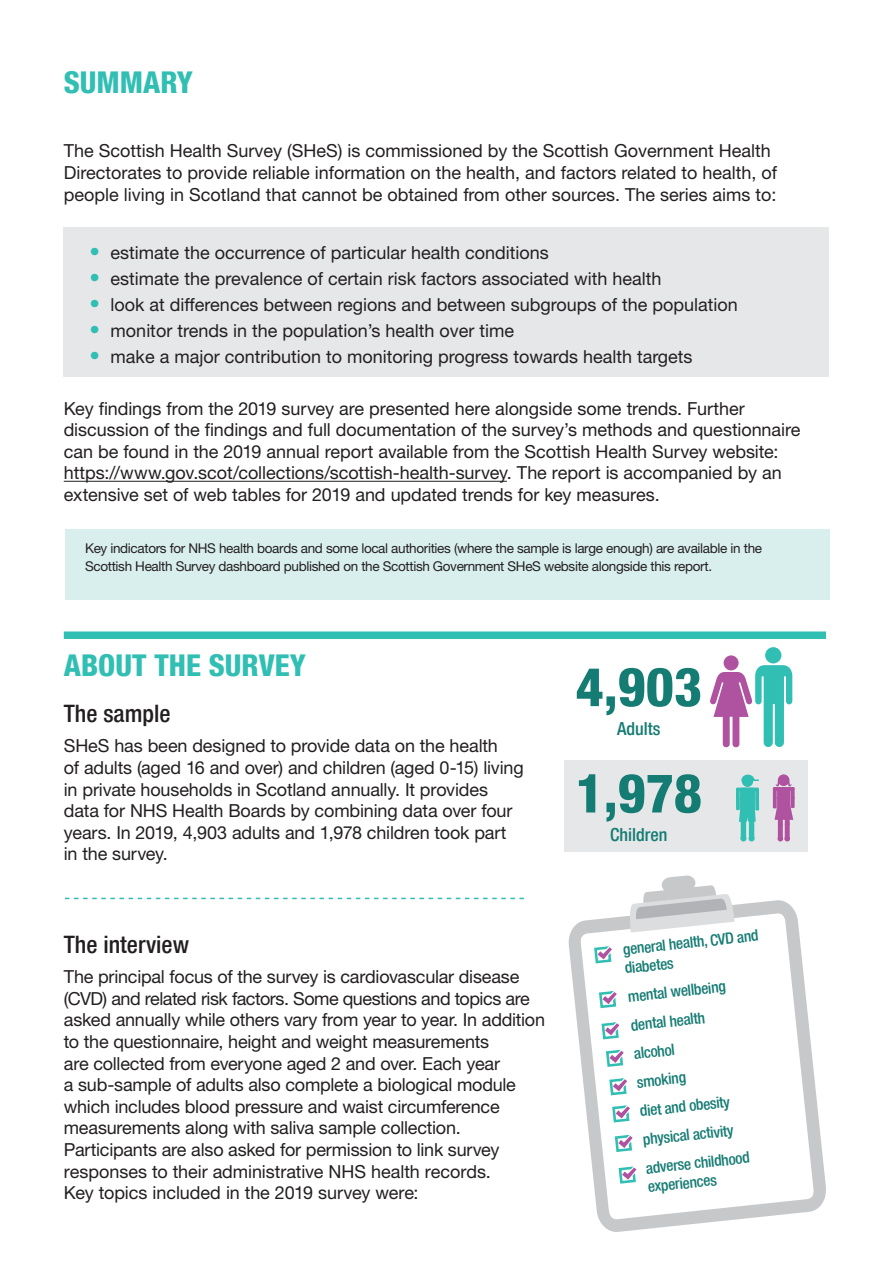
<style>
.page{position:relative;width:893px;height:1263px;background:#fff}
.page>*{position:absolute;margin:0;border:0;box-sizing:border-box;transform-origin:0 0}
.t1{font:800 condensed 54px "Helvetica Neue LT";color:#157c74}
.t2{font:800 condensed 30px "Helvetica Neue LT";color:#31beb3}
.t3{font:500 condensed 24px "Helvetica Neue LT";color:#231f20}
.t4{font:18px/21.6px "Helvetica Neue LT Std";letter-spacing:-.005em;color:#231f20}
.t5{font:500 condensed 18px "Helvetica Neue LT";color:#157c74}
.t6{font:500 condensed 15.6px/28.8px "Helvetica Neue LT";color:#157c74}
.t7{font:13.5px/17.2px "Helvetica Neue LT Std";letter-spacing:-.025em;color:#231f20}
.s1{font-weight:700;font-size:21px;color:#31beb3}
</style>
<div class="page">
<div style="left:64px;top:227px;width:765px;height:149px;background:#e6e7e9"></div>
<div style="left:65px;top:530px;width:764px;height:70px;background:#d9efed"></div>
<div style="left:64px;top:631px;width:762px;height:8px;background:#31beb3"></div>
<svg style="left:65px;top:898px;width:459px;height:1px"></svg>
<svg style="left:568px;top:900px;width:258px;height:332px"></svg>
<svg style="left:629px;top:875px;width:106px;height:57px"></svg>
<svg style="left:593px;top:945px;width:19px;height:19px"></svg>
<svg style="left:598px;top:990px;width:19px;height:19px"></svg>
<svg style="left:605px;top:1049px;width:19px;height:19px"></svg>
<svg style="left:609px;top:1077px;width:18px;height:19px"></svg>
<svg style="left:611px;top:1104px;width:19px;height:19px"></svg>
<svg style="left:614px;top:1134px;width:19px;height:19px"></svg>
<svg style="left:618px;top:1165px;width:19px;height:19px"></svg>
<svg style="left:601px;top:1021px;width:19px;height:19px"></svg>
<div style="left:564px;top:760px;width:244px;height:92px;background:#e6e7e9"></div>
<div style="left:724px;top:655px;width:15px;height:15px;background:#af529f;border-radius:50%"></div>
<div style="left:765px;top:647px;width:16px;height:16px;background:#31beb3;border-radius:50%"></div>
<svg style="left:710px;top:665px;width:82px;height:83px"></svg>
<div style="left:742px;top:776px;width:11px;height:11px;background:#31beb3;border-radius:50%"></div>
<svg style="left:741px;top:774px;width:18px;height:8px"></svg>
<svg style="left:736px;top:788px;width:23px;height:53px"></svg>
<svg style="left:773px;top:774px;width:22px;height:67px"></svg>
<hr style="left:64px;top:481px;width:443px;height:1px;background:#231f20">
<h2 class="t2" style="left:64px;top:64px;width:131px">SUMMARY</h2>
<p class="t4" style="left:64px;top:140px;width:715px">The Scottish Health Survey (SHeS) is commissioned by the Scottish Government Health<br>Directorates to provide reliable information on the health, and factors related to health, of people living in Scotland that cannot be obtained from other sources. The series aims to:</p>
<p class="t4" style="left:89px;top:242px;width:461px"><span class="s1">•</span> estimate the occurrence of particular health conditions</p>
<p class="t4" style="left:89px;top:268px;width:573px"><span class="s1">•</span> estimate the prevalence of certain risk factors associated with health</p>
<p class="t4" style="left:89px;top:294px;width:650px"><span class="s1">•</span> look at differences between regions and between subgroups of the population</p>
<p class="t4" style="left:89px;top:320px;width:426px"><span class="s1">•</span> monitor trends in the population’s health over time</p>
<p class="t4" style="left:89px;top:345px;width:605px"><span class="s1">•</span> make a major contribution to monitoring progress towards health targets</p>
<p class="t4" style="left:64px;top:397px;width:738px">Key findings from the 2019 survey are presented here alongside some trends. Further discussion of the findings and full documentation of the survey’s methods and questionnaire can be found in the 2019 annual report available from the Scottish Health Survey website: https://www.gov.scot/collections/scottish-health-survey. The report is accompanied by an extensive set of web tables for 2019 and updated trends for key measures.</p>
<p class="t7" style="left:85px;top:540px;width:678px">Key indicators for NHS health boards and some local authorities (where the sample is large enough) are available in the<br>Scottish Health Survey dashboard published on the Scottish Government SHeS website alongside this report.</p>
<h2 class="t2" style="left:64px;top:647px;width:244px">ABOUT THE SURVEY</h2>
<h3 class="t3" style="left:64px;top:699px;width:108px">The sample</h3>
<p class="t4" style="left:64px;top:735px;width:461px">SHeS has been designed to provide data on the health<br>of adults (aged 16 and over) and children (aged 0-15) living in private households in Scotland annually. It provides data for NHS Health Boards by combining data over four years. In 2019, 4,903 adults and 1,978 children took part in the survey.</p>
<h3 class="t3" style="left:64px;top:930px;width:127px">The interview</h3>
<p class="t4" style="left:64px;top:966px;width:483px">The principal focus of the survey is cardiovascular disease (CVD) and related risk factors. Some questions and topics are asked annually while others vary from year to year. In addition to the questionnaire, height and weight measurements<br>are collected from everyone aged 2 and over. Each year<br>a sub-sample of adults also complete a biological module which includes blood pressure and waist circumference measurements along with saliva sample collection.<br>Participants are also asked for permission to link survey responses to their administrative NHS health records.<br>Key topics included in the 2019 survey were:</p>
<h1 class="t1" style="left:576px;top:653px;width:128px">4,903</h1>
<p class="t5" style="left:617px;top:717px;width:45px">Adults</p>
<h1 class="t1" style="left:576px;top:760px;width:128px">1,978</h1>
<p class="t5" style="left:610px;top:824px;width:59px">Children</p>
<p class="t6" style="left:622px;top:940px;width:138px;line-height:18.8px;rotate:-6deg">general health, CVD and diabetes</p>
<p class="t6" style="left:626px;top:982px;width:106px;rotate:-6deg">mental wellbeing dental health alcohol<br>smoking<br>diet and obesity physical activity adverse childhood</p>
<p class="t6" style="left:646px;top:1172px;width:71px;rotate:-6deg">experiences</p>
</div>
